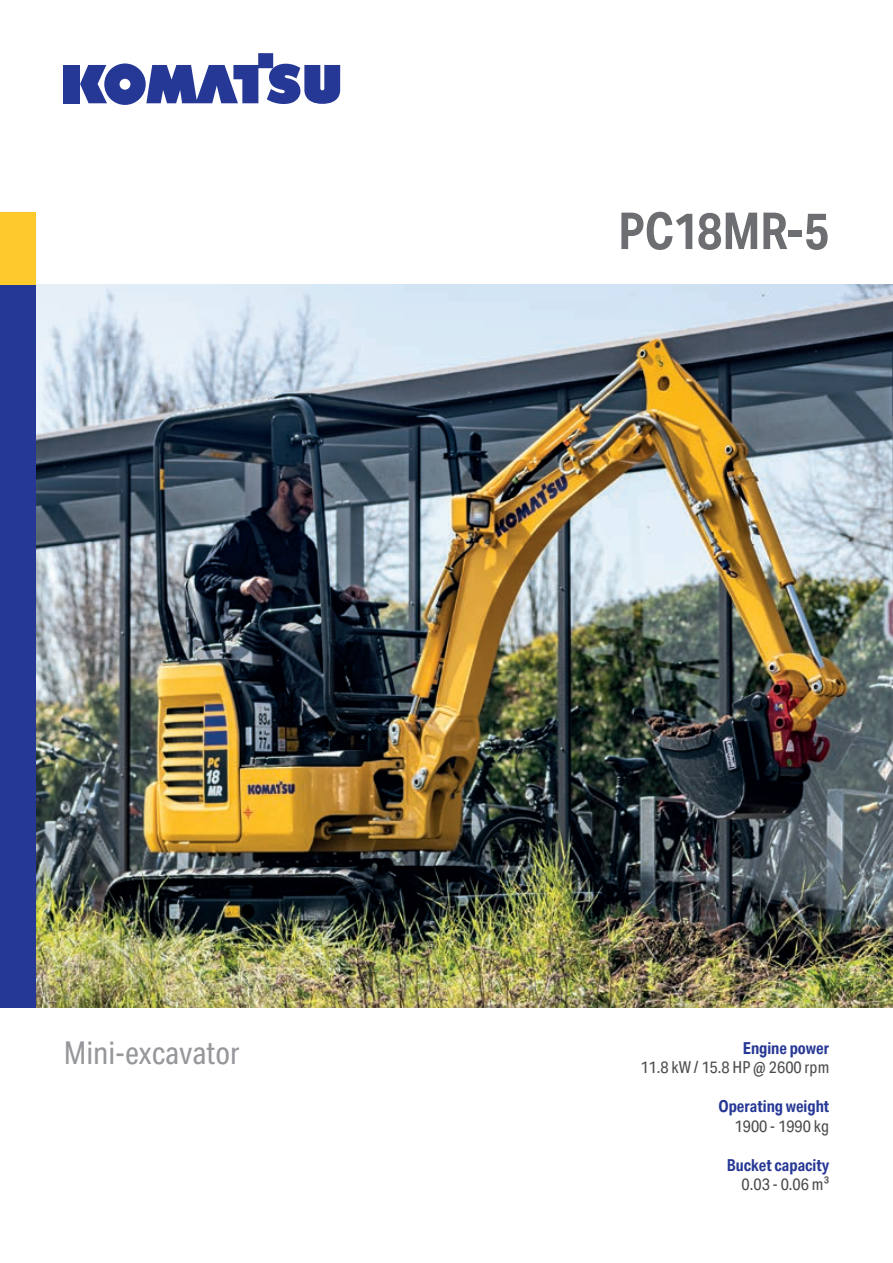
<style>
.page{position:relative;width:893px;height:1263px;background:#fff}
.page>*{position:absolute;margin:0;border:0;box-sizing:border-box;transform-origin:0 0}
.t1{font:700 51px "Aktiv Grotesk Cd";letter-spacing:-.01em;color:#6d6e71}
.t2{font:31.5px "Aktiv Grotesk Cd";color:#95979a}
.t3{font:16.5px "Aktiv Grotesk Cd";color:#4b4c4d}
.t4{font:700 16.5px "Aktiv Grotesk Cd";color:#263895}
</style>
<div class="page">
<img style="left:36px;top:285px;width:857px;height:723px">
<div style="left:64px;top:65px;width:16px;height:38px;background:#263895"></div>
<svg style="left:80px;top:53px;width:260px;height:52px"></svg>
<div style="left:0;top:213px;width:36px;height:85px;background:#fec92d"></div>
<div style="left:0;top:285px;width:36px;height:723px;background:#263895"></div>
<h2 class="t2" style="left:64px;top:1041px;width:178px">Mini-excavator</h2>
<h1 class="t1" style="left:618px;top:211px;width:213px">PC18MR-5</h1>
<p class="t4" style="left:743px;top:1041px;width:88px">Engine power</p>
<p class="t3" style="left:640px;top:1061px;width:190px">11.8 kW / 15.8 HP @ 2600 rpm</p>
<p class="t4" style="left:718px;top:1100px;width:112px">Operating weight</p>
<p class="t3" style="left:734px;top:1119px;width:96px">1900 - 1990 kg</p>
<p class="t4" style="left:727px;top:1158px;width:104px">Bucket capacity</p>
<p class="t3" style="left:742px;top:1178px;width:89px">0.03 - 0.06 m³</p>
</div>
